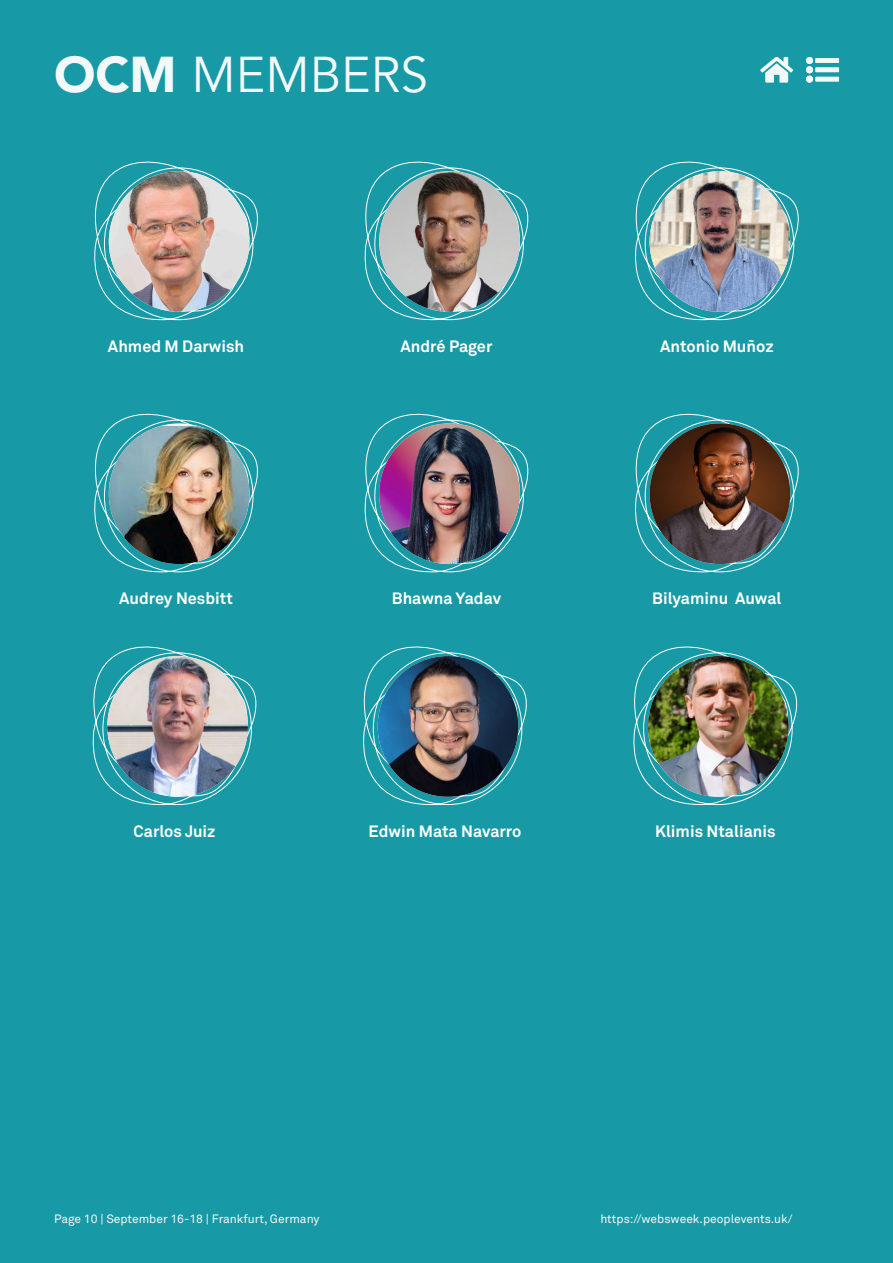
<style>
.page{position:relative;width:893px;height:1263px;background:#189aa6}
.page>*{position:absolute;margin:0;border:0;box-sizing:border-box;transform-origin:0 0}
.t1{font:49.8px "Avenir LT Std";color:#f3f8f9}
.t2{font:700 16.2px "Akkurat Pro";color:#fff}
.t3{font:12px "Akkurat Pro";color:#f3f8f9}
.s1{font-weight:900}
</style>
<div class="page">
<svg style="left:94px;top:161px;width:164px;height:160px"></svg>
<img style="left:109px;top:171px;width:140px;height:141px;border-radius:70px">
<svg style="left:635px;top:161px;width:164px;height:160px"></svg>
<img style="left:650px;top:171px;width:140px;height:141px;border-radius:70px">
<svg style="left:364px;top:161px;width:165px;height:160px"></svg>
<img style="left:379px;top:171px;width:141px;height:141px;border-radius:70px">
<svg style="left:94px;top:413px;width:164px;height:160px"></svg>
<img style="left:109px;top:426px;width:140px;height:138px">
<svg style="left:635px;top:413px;width:164px;height:160px"></svg>
<img style="left:650px;top:423px;width:140px;height:141px;border-radius:70px">
<svg style="left:364px;top:413px;width:165px;height:160px"></svg>
<img style="left:379px;top:423px;width:141px;height:141px;border-radius:70px">
<svg style="left:633px;top:646px;width:165px;height:160px"></svg>
<img style="left:648px;top:656px;width:141px;height:141px;border-radius:70px">
<svg style="left:92px;top:646px;width:165px;height:160px"></svg>
<img style="left:107px;top:656px;width:141px;height:141px;border-radius:70px">
<svg style="left:363px;top:646px;width:164px;height:160px"></svg>
<img style="left:378px;top:656px;width:140px;height:141px;border-radius:70px">
<svg style="left:760px;top:57px;width:33px;height:26px"></svg>
<svg style="left:806px;top:57px;width:33px;height:26px"></svg>
<div style="left:806px;top:57px;width:7px;height:7px;background:#f3f8f9;border-radius:50%"></div>
<div style="left:806px;top:76px;width:7px;height:7px;background:#f3f8f9;border-radius:50%"></div>
<div style="left:806px;top:66px;width:7px;height:7px;background:#f3f8f9;border-radius:50%"></div>
<p class="t1" style="left:54px;top:46px;width:376px"><span class="s1">OCM</span> MEMBERS</p>
<p class="t2" style="left:108px;top:336px;width:138px">Ahmed M Darwish</p>
<p class="t2" style="left:401px;top:336px;width:93px">André Pager</p>
<p class="t2" style="left:660px;top:336px;width:115px">Antonio Muñoz</p>
<p class="t2" style="left:119px;top:588px;width:115px">Audrey Nesbitt</p>
<p class="t2" style="left:392px;top:588px;width:111px">Bhawna Yadav</p>
<p class="t2" style="left:652px;top:588px;width:131px">Bilyaminu Auwal</p>
<p class="t2" style="left:134px;top:821px;width:83px">Carlos Juiz</p>
<p class="t2" style="left:369px;top:821px;width:154px">Edwin Mata Navarro</p>
<p class="t2" style="left:655px;top:821px;width:122px">Klimis Ntalianis</p>
<p class="t3" style="left:54px;top:1212px;width:267px">Page 10 | September 16-18 | Frankfurt, Germany</p>
<p class="t3" style="left:600px;top:1212px;width:194px">https://websweek.peoplevents.uk/</p>
</div>
